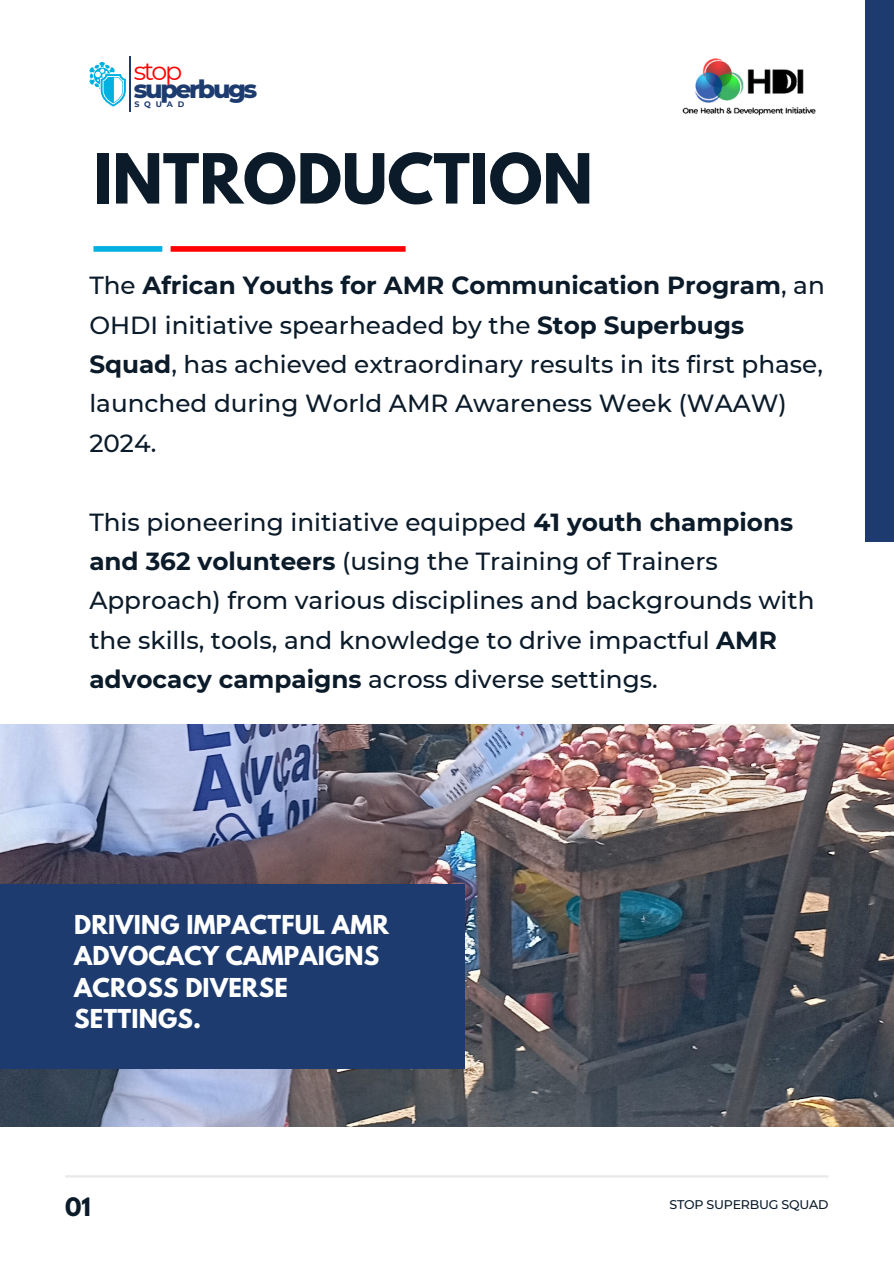
<style>
.page{position:relative;width:894px;height:1264px;background:#fff}
.page>*{position:absolute;margin:0;border:0;box-sizing:border-box;transform-origin:0 0}
.t1{font:700 61.2px "League Spartan";color:#0b1b2a}
.t2{font:800 25.35px "Montserrat";letter-spacing:-.1em;color:#1d3b6f}
.t3{font:25.35px "Montserrat";color:#f00}
.t4{font:500 24.6px/39.3px "Montserrat";color:#0b1b2a}
.t5{font:700 23.1px/31.5px "League Spartan";letter-spacing:.01em;color:#fff}
.t6{font:700 22.5px "League Spartan";color:#0b1b2a}
.t7{font:500 12.6px "Montserrat";letter-spacing:-.02em;color:#0b1b2a}
.t8{font:700 7.95px "Montserrat";letter-spacing:.595em;color:#1d3b6f}
.s1{font-weight:700}
</style>
<div class="page">
<div style="left:170px;top:246px;width:235px;height:6px;background:#f00"></div>
<img style="left:0;top:724px;width:893px;height:402px">
<div style="left:0;top:884px;width:464px;height:184px;background:#1d3b6f"></div>
<hr style="left:65px;top:1175px;width:763px;height:2px;background:#e9e9e9">
<div style="left:864px;top:0;width:29px;height:542px;background:#1d3b6f"></div>
<div style="left:93px;top:246px;width:69px;height:6px;background:#00b0e0"></div>
<img style="left:682px;top:58px;width:134px;height:58px">
<hr style="left:129px;top:57px;width:1px;height:55px;background:#1d3b6f">
<svg style="left:90px;top:62px;width:35px;height:45px"></svg>
<h3 class="t3" style="left:134px;top:55px;width:50px">stop</h3>
<p class="t8" style="left:134px;top:100px;width:51px">SQUAD</p>
<h3 class="t2" style="left:134px;top:74px;width:125px">superbugs</h3>
<p class="t1" style="left:93px;top:148px;width:501px">INTRODUCTION</p>
<p class="t4" style="left:89px;top:266px;width:736px">The <span class="s1">African Youths for AMR Communication Program</span>, an OHDI initiative spearheaded by the <span class="s1">Stop Superbugs Squad</span>, has achieved extraordinary results in its first phase, launched during World AMR Awareness Week (WAAW)<br>2024.</p>
<p class="t4" style="left:89px;top:502px;width:726px">This pioneering initiative equipped <span class="s1">41 youth champions and 362 volunteers</span> (using the Training of Trainers Approach) from various disciplines and backgrounds with the skills, tools, and knowledge to drive impactful <span class="s1">AMR advocacy campaigns</span> across diverse settings.</p>
<h1 class="t5" style="left:74px;top:911px;width:316px">DRIVING IMPACTFUL AMR<br>ADVOCACY CAMPAIGNS<br>ACROSS DIVERSE<br>SETTINGS.</h1>
<h4 class="t6" style="left:65px;top:1195px;width:27px">01</h4>
<h3 class="t7" style="left:669px;top:1197px;width:160px">STOP SUPERBUG SQUAD</h3>
</div>
